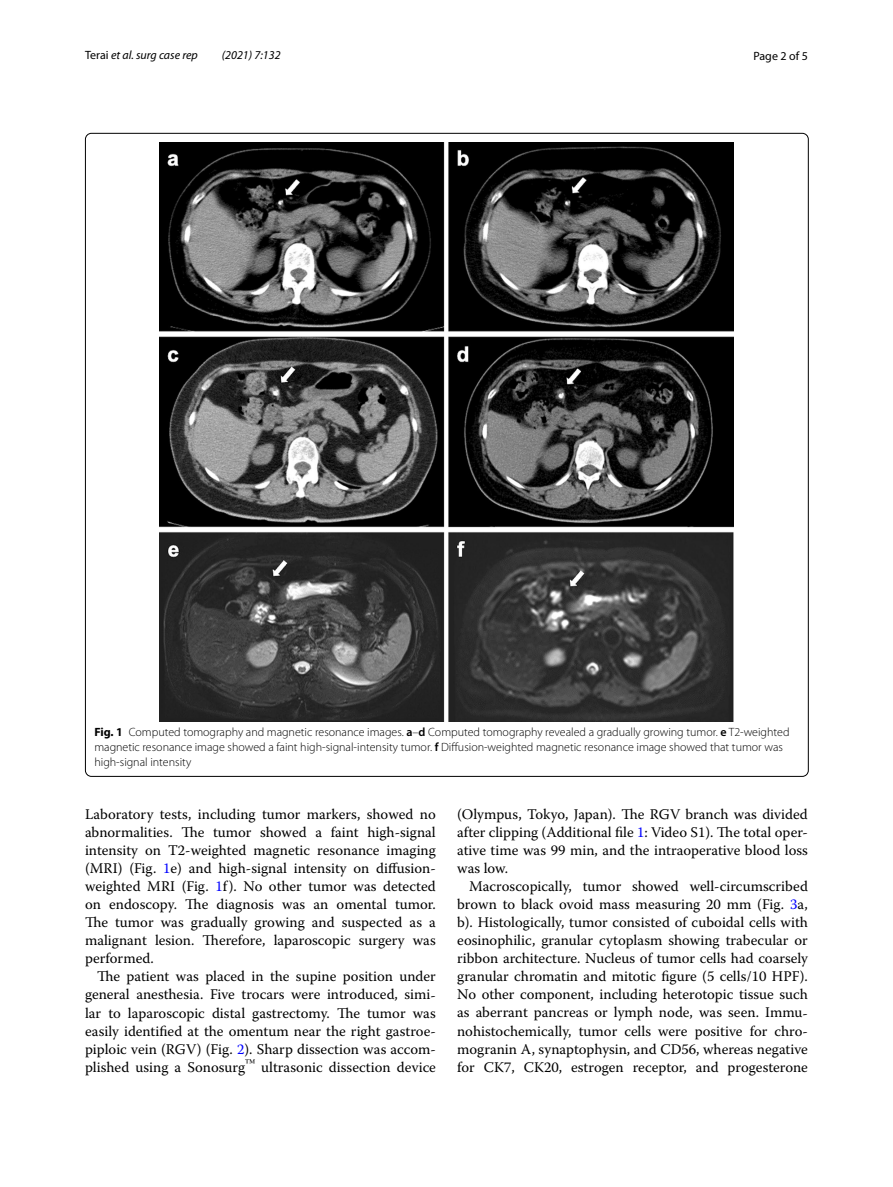
<style>
.page{position:relative;width:893px;height:1187px;background:#fff}
.page>*{position:absolute;margin:0;border:0;box-sizing:border-box;transform-origin:0 0}
.t1{font:14.7px/18px "Warnock Pro";color:#000;text-align:justify}
.t2{font:300 12px/15px "Myriad Pro";color:#000}
.t3{font:italic 12px "Myriad Pro";color:#000}
.t4{font:12px "Myriad Pro";color:#000}
.s1{font-style:normal}
.s2{font-weight:700}
.s3{font-weight:600}
.s4{color:#00f}
</style>
<div class="page">
<img style="left:160px;top:142px;width:574px;height:579px">
<p class="t3" style="left:85px;top:48px;width:114px"><span class="s1">Terai</span> et al. surg case rep</p>
<p class="t3" style="left:222px;top:48px;width:60px">(2021) 7:132</p>
<p class="t4" style="left:753px;top:48px;width:56px">Page 2 of 5</p>
<p class="t2" style="left:94px;top:725px;width:697px"><span class="s2">Fig. 1</span> Computed tomography and magnetic resonance images. <span class="s3">a</span>–<span class="s3">d</span> Computed tomography revealed a gradually growing tumor. <span class="s3">e</span> T2-weighted magnetic resonance image showed a faint high-signal-intensity tumor. <span class="s3">f</span> Diffusion-weighted magnetic resonance image showed that tumor was high-signal intensity</p>
<p class="t1" style="left:85px;top:805px;width:352px">Laboratory tests, including tumor markers, showed no abnormalities. The tumor showed a faint high-signal intensity on T2-weighted magnetic resonance imaging (MRI) (Fig. <span class="s4">1</span>e) and high-signal intensity on diffusion&shy;weighted MRI (Fig. <span class="s4">1</span>f). No other tumor was detected on endoscopy. The diagnosis was an omental tumor.<br>The tumor was gradually growing and suspected as a malignant lesion. Therefore, laparoscopic surgery was performed.</p>
<p class="t1" style="left:85px;top:967px;width:352px;text-indent:12px">The patient was placed in the supine position under general anesthesia. Five trocars were introduced, simi&shy;lar to laparoscopic distal gastrectomy. The tumor was easily identified at the omentum near the right gastroe&shy;piploic vein (RGV) (Fig. <span class="s4">2</span>). Sharp dissection was accom&shy;plished using a Sonosurg<sup>™</sup> ultrasonic dissection device</p>
<p class="t1" style="left:457px;top:805px;width:352px">(Olympus, Tokyo, Japan). The RGV branch was divided after clipping (Additional file <span class="s4">1</span>: Video S1). The total oper&shy;ative time was 99 min, and the intraoperative blood loss was low.</p>
<p class="t1" style="left:457px;top:877px;width:352px;text-indent:12px">Macroscopically, tumor showed well-circumscribed brown to black ovoid mass measuring 20 mm (Fig. <span class="s4">3</span>a, b). Histologically, tumor consisted of cuboidal cells with eosinophilic, granular cytoplasm showing trabecular or ribbon architecture. Nucleus of tumor cells had coarsely granular chromatin and mitotic figure (5 cells/10 HPF).<br>No other component, including heterotopic tissue such as aberrant pancreas or lymph node, was seen. Immu&shy;nohistochemically, tumor cells were positive for chro&shy;mogranin A, synaptophysin, and CD56, whereas negative for CK7, CK20, estrogen receptor, and progesterone</p>
</div>
